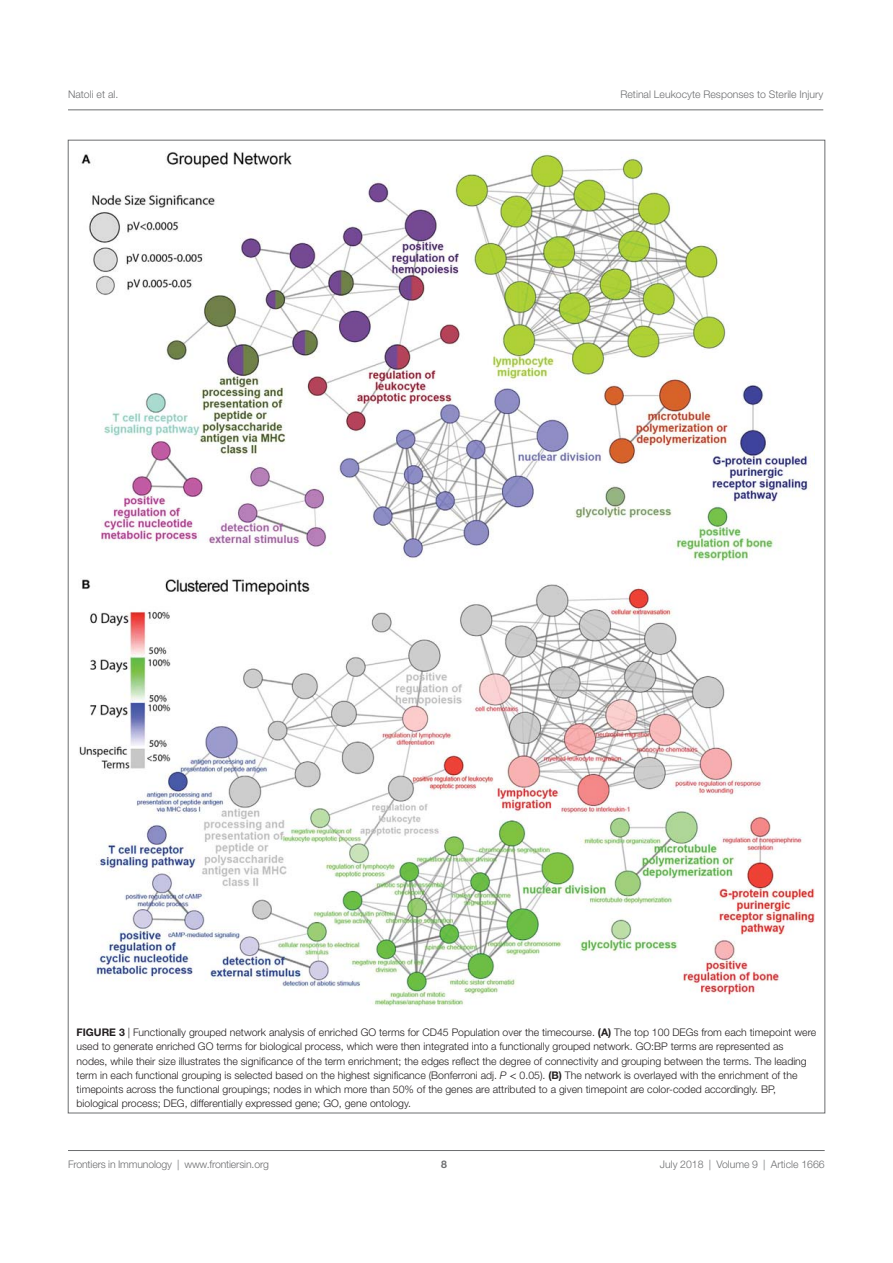
<style>
.page{position:relative;width:893px;height:1263px;background:#fff}
.page>*{position:absolute;margin:0;border:0;box-sizing:border-box;transform-origin:0 0}
.t1{font:300 10.5px/14.2px "Helvetica Neue LT Std";color:#231f20}
.t2{font:300 10.5px "Helvetica Neue LT Std";color:#6d6e70}
.t3{font:700 10.5px "Helvetica Neue LT Std";color:#6d6e70}
.s1{font-weight:700}
.s2{font-style:italic}
.s3{font-family:"STIX General";font-weight:400}
</style>
<div class="page">
<img style="left:79px;top:151px;width:735px;height:855px">
<hr style="left:68px;top:110px;width:755px;height:1px;background:#6d6e70">
<hr style="left:68px;top:1150px;width:757px;height:1px;background:#6d6e70">
<p class="t2" style="left:68px;top:91px;width:52px">Natoli et al.</p>
<p class="t2" style="left:620px;top:91px;width:204px">Retinal Leukocyte Responses to Sterile Injury</p>
<p class="t1" style="left:77px;top:1026px;width:741px"><span class="s1">FIGURE 3</span> | Functionally grouped network analysis of enriched GO terms for CD45 Population over the timecourse. <span class="s1">(A)</span> The top 100 DEGs from each timepoint were used to generate enriched GO terms for biological process, which were then integrated into a functionally grouped network. GO:BP terms are represented as nodes, while their size illustrates the significance of the term enrichment; the edges reflect the degree of connectivity and grouping between the terms. The leading term in each functional grouping is selected based on the highest significance (Bonferroni adj. <span class="s2">P</span> <span class="s3">&lt;</span> 0.05). <span class="s1">(B)</span> The network is overlayed with the enrichment of the timepoints across the functional groupings; nodes in which more than 50% of the genes are attributed to a given timepoint are color-coded accordingly. BP, biological process; DEG, differentially expressed gene; GO, gene ontology.</p>
<p class="t2" style="left:68px;top:1160px;width:202px">Frontiers in Immunology | www.frontiersin.org</p>
<p class="t2" style="left:660px;top:1160px;width:166px">July 2018 | Volume 9 | Article 1666</p>
<p class="t3" style="left:441px;top:1160px;width:7px">8</p>
</div>
